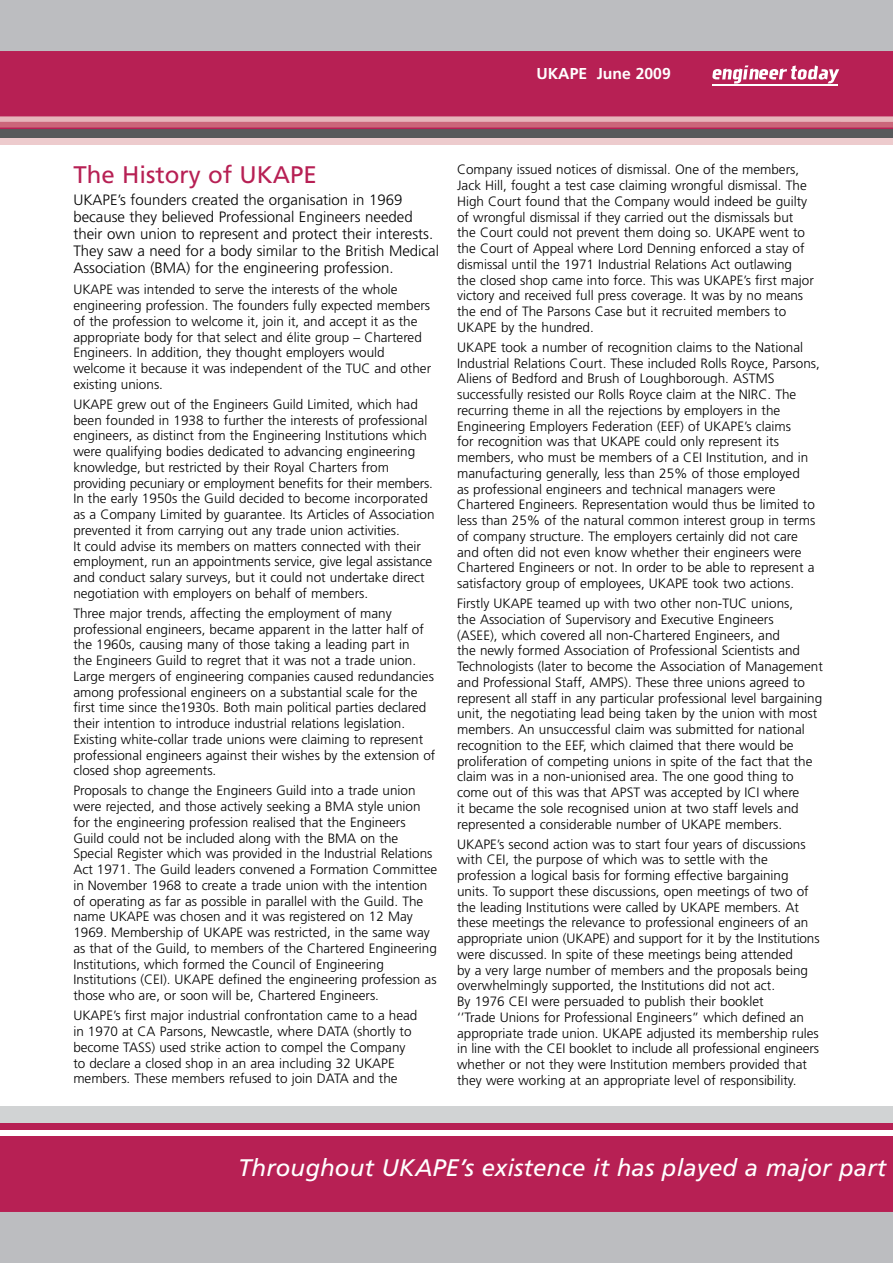
<style>
.page{position:relative;width:893px;height:1263px;background:#bcbdc0}
.page>*{position:absolute;margin:0;border:0;box-sizing:border-box;transform-origin:0 0}
.t1{font:italic 24px "Frutiger";letter-spacing:.005em;color:#fff}
.t2{font:24px "Frutiger";color:#b72054}
.t3{font:700 15.75px "Frutiger";color:#fff}
.t4{font:300 15px/17px "Frutiger";color:#000}
.t5{font:300 13.5px/15.8px "Frutiger";color:#000}
</style>
<div class="page">
<div style="left:0;top:1136px;width:893px;height:76px;background:#b72054"></div>
<svg style="left:0;top:129px;width:893px;height:10px;background:#676366"></svg>
<svg style="left:0;top:122px;width:893px;height:6px;background:#c96077"></svg>
<svg style="left:0;top:116px;width:893px;height:6px;background:#e1a7b1"></svg>
<div style="left:0;top:51px;width:893px;height:65px;background:#b72054"></div>
<div style="left:0;top:145px;width:893px;height:964px;background:#fff"></div>
<div style="left:0;top:1129px;width:893px;height:7px;background:#fff"></div>
<div style="left:0;top:1106px;width:893px;height:17px;background:#d1d3d4"></div>
<div style="left:0;top:1123px;width:893px;height:6px;background:#b72054"></div>
<hr style="left:0;top:128px;width:893px;height:1px;background:#b72054">
<div style="left:0;top:139px;width:893px;height:6px;background:#edcbcd"></div>
<svg style="left:712px;top:65px;width:127px;height:19px;background:#cf6d8f"></svg>
<hr style="left:712px;top:85px;width:126px;height:1px;background:#fff">
<p class="t3" style="left:536px;top:65px;width:136px">UKAPE June 2009</p>
<h1 class="t2" style="left:73px;top:160px;width:245px">The History of UKAPE</h1>
<p class="t4" style="left:73px;top:192px;width:367px">UKAPE’s founders created the organisation in 1969 because they believed Professional Engineers needed their own union to represent and protect their interests.<br>They saw a need for a body similar to the British Medical Association (BMA) for the engineering profession.</p>
<p class="t5" style="left:73px;top:282px;width:359px">UKAPE was intended to serve the interests of the whole engineering profession. The founders fully expected members of the profession to welcome it, join it, and accept it as the appropriate body for that select and élite group – Chartered Engineers. In addition, they thought employers would welcome it because it was independent of the TUC and other existing unions.</p>
<p class="t5" style="left:73px;top:397px;width:363px">UKAPE grew out of the Engineers Guild Limited, which had been founded in 1938 to further the interests of professional engineers, as distinct from the Engineering Institutions which were qualifying bodies dedicated to advancing engineering knowledge, but restricted by their Royal Charters from providing pecuniary or employment benefits for their members.<br>In the early 1950s the Guild decided to become incorporated as a Company Limited by guarantee. Its Articles of Association prevented it from carrying out any trade union activities.<br>It could advise its members on matters connected with their employment, run an appointments service, give legal assistance and conduct salary surveys, but it could not undertake direct negotiation with employers on behalf of members.</p>
<p class="t5" style="left:73px;top:606px;width:364px">Three major trends, affecting the employment of many professional engineers, became apparent in the latter half of the 1960s, causing many of those taking a leading part in<br>the Engineers Guild to regret that it was not a trade union.<br>Large mergers of engineering companies caused redundancies among professional engineers on a substantial scale for the first time since the1930s. Both main political parties declared their intention to introduce industrial relations legislation.<br>Existing white-collar trade unions were claiming to represent professional engineers against their wishes by the extension of closed shop agreements.</p>
<p class="t5" style="left:73px;top:783px;width:365px">Proposals to change the Engineers Guild into a trade union were rejected, and those actively seeking a BMA style union for the engineering profession realised that the Engineers Guild could not be included along with the BMA on the Special Register which was provided in the Industrial Relations Act 1971. The Guild leaders convened a Formation Committee in November 1968 to create a trade union with the intention of operating as far as possible in parallel with the Guild. The name UKAPE was chosen and it was registered on 12 May 1969. Membership of UKAPE was restricted, in the same way as that of the Guild, to members of the Chartered Engineering Institutions, which formed the Council of Engineering Institutions (CEI). UKAPE defined the engineering profession as those who are, or soon will be, Chartered Engineers.</p>
<p class="t5" style="left:73px;top:1008px;width:346px">UKAPE’s first major industrial confrontation came to a head in 1970 at CA Parsons, Newcastle, where DATA (shortly to become TASS) used strike action to compel the Company to declare a closed shop in an area including 32 UKAPE members. These members refused to join DATA and the</p>
<p class="t5" style="left:457px;top:162px;width:358px">Company issued notices of dismissal. One of the members, Jack Hill, fought a test case claiming wrongful dismissal. The High Court found that the Company would indeed be guilty of wrongful dismissal if they carried out the dismissals but the Court could not prevent them doing so. UKAPE went to the Court of Appeal where Lord Denning enforced a stay of dismissal until the 1971 Industrial Relations Act outlawing the closed shop came into force. This was UKAPE’s first major victory and received full press coverage. It was by no means the end of The Parsons Case but it recruited members to UKAPE by the hundred.</p>
<p class="t5" style="left:457px;top:339px;width:364px">UKAPE took a number of recognition claims to the National Industrial Relations Court. These included Rolls Royce, Parsons, Aliens of Bedford and Brush of Loughborough. ASTMS successfully resisted our Rolls Royce claim at the NIRC. The recurring theme in all the rejections by employers in the Engineering Employers Federation (EEF) of UKAPE’s claims<br>for recognition was that UKAPE could only represent its members, who must be members of a CEI Institution, and in manufacturing generally, less than 25% of those employed<br>as professional engineers and technical managers were Chartered Engineers. Representation would thus be limited to less than 25% of the natural common interest group in terms of company structure. The employers certainly did not care and often did not even know whether their engineers were Chartered Engineers or not. In order to be able to represent a satisfactory group of employees, UKAPE took two actions.</p>
<p class="t5" style="left:457px;top:596px;width:367px">Firstly UKAPE teamed up with two other non-TUC unions,<br>the Association of Supervisory and Executive Engineers<br>(ASEE), which covered all non-Chartered Engineers, and<br>the newly formed Association of Professional Scientists and Technologists (later to become the Association of Management and Professional Staff, AMPS). These three unions agreed to represent all staff in any particular professional level bargaining unit, the negotiating lead being taken by the union with most members. An unsuccessful claim was submitted for national recognition to the EEF, which claimed that there would be proliferation of competing unions in spite of the fact that the claim was in a non-unionised area. The one good thing to come out of this was that APST was accepted by ICI where<br>it became the sole recognised union at two staff levels and represented a considerable number of UKAPE members.</p>
<p class="t5" style="left:457px;top:836px;width:364px">UKAPE’s second action was to start four years of discussions with CEI, the purpose of which was to settle with the profession a logical basis for forming effective bargaining units. To support these discussions, open meetings of two of the leading Institutions were called by UKAPE members. At these meetings the relevance to professional engineers of an appropriate union (UKAPE) and support for it by the Institutions were discussed. In spite of these meetings being attended<br>by a very large number of members and the proposals being overwhelmingly supported, the Institutions did not act.<br>By 1976 CEI were persuaded to publish their booklet<br>‘’Trade Unions for Professional Engineers” which defined an appropriate trade union. UKAPE adjusted its membership rules in line with the CEI booklet to include all professional engineers whether or not they were Institution members provided that they were working at an appropriate level of responsibility.</p>
<h1 class="t1" style="left:238px;top:1154px;width:650px">Throughout UKAPE’s existence it has played a major part</h1>
</div>
